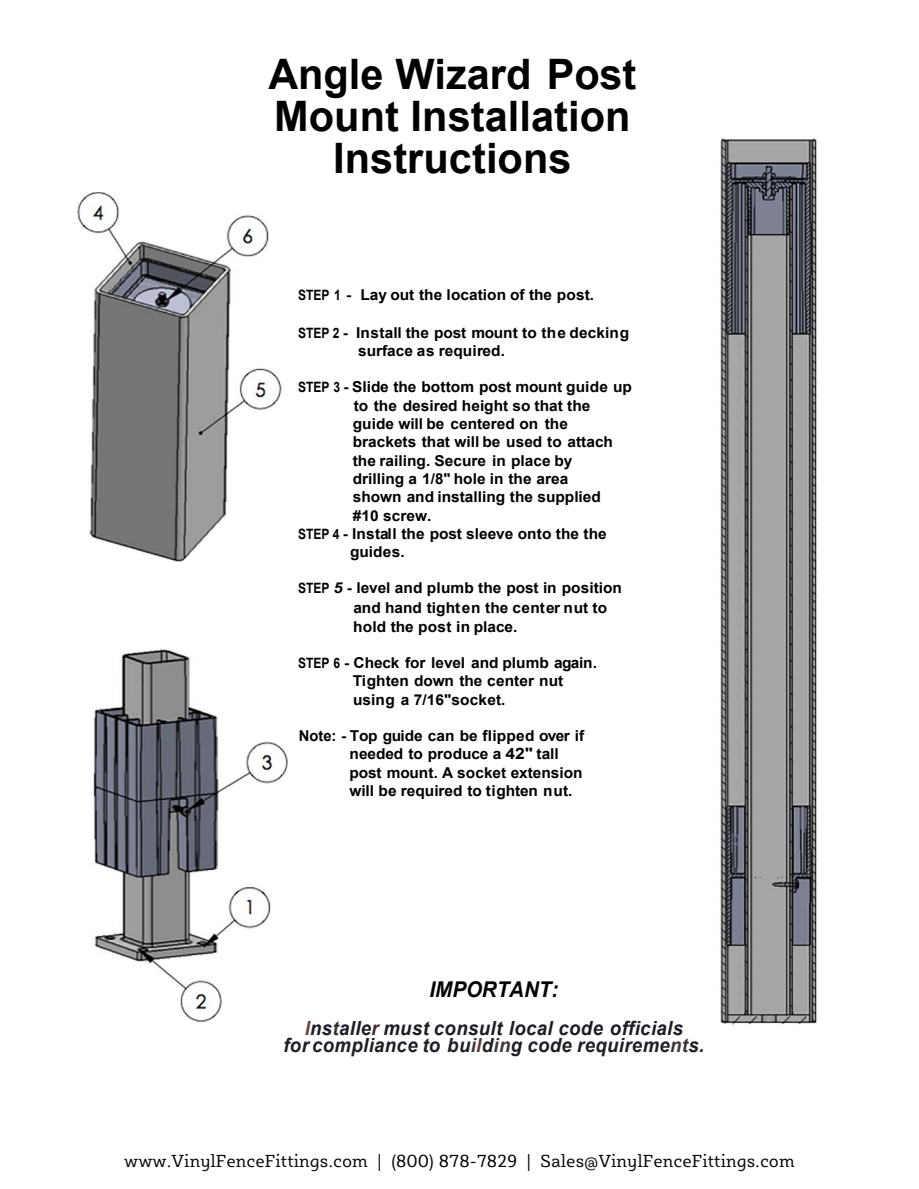
<style>
.page{position:relative;width:919px;height:1189px;background:#fff}
.page>*{position:absolute;margin:0;border:0;box-sizing:border-box;transform-origin:0 0}
.t1{font:700 42px/41.8px "Arial";color:#000;text-align:center}
.t2{font:italic 700 21.75px "Arial";color:#050205;scale:.94 1}
.t3{font:italic 700 19.5px/17.2px "Arial";letter-spacing:.02em;color:#1f1a25;text-align:center;scale:.95 1}
.t4{font:18px "Sybilla Pro";color:#000}
.t5{font:700 15px/18.1px "Arial";color:#000}
.s1{font-size:14.25px}
.s2{font-style:italic}
.s3{font-size:15.75px}
.s4{color:#6f473f}
.s5{color:#3c2c34}
.s6{color:#201d27}
.s7{color:#40343c}
.s8{color:#5f3733}
</style>
<div class="page">
<img style="left:77px;top:193px;width:204px;height:369px">
<img style="left:93px;top:649px;width:195px;height:373px">
<img style="left:719px;top:138px;width:99px;height:887px">
<h1 class="t1" style="left:268px;top:54px;width:369px">Angle Wizard Post<br>Mount Installation<br>Instructions</h1>
<p class="t5" style="left:298px;top:286px;width:298px"><span class="s1">STEP 1</span> - Lay out the location of the post.</p>
<p class="t5" style="left:358px;top:323px;width:272px;text-indent:-60px"><span class="s1">STEP 2</span> - Install the post mount to the decking surface as required.</p>
<p class="t5" style="left:298px;top:378px;width:335px"><span class="s1">STEP 3</span> - Slide the bottom post mount guide up</p>
<p class="t5" style="left:354px;top:396px;width:238px">to the desired height so that the</p>
<p class="t5" style="left:353px;top:415px;width:217px">guide will be centered on the</p>
<p class="t5" style="left:353px;top:433px;width:262px">brackets that will be used to attach</p>
<p class="t5" style="left:353px;top:451px;width:221px">the railing. Secure in place by</p>
<p class="t5" style="left:353px;top:470px;width:217px">drilling a 1 /8" hole in the area</p>
<p class="t5" style="left:353px;top:488px;width:250px">shown and installing the supplied</p>
<p class="t5" style="left:353px;top:506px;width:80px">#10 screw.</p>
<p class="t5" style="left:298px;top:524px;width:310px"><span class="s1">STEP 4</span> - Install the post sleeve onto the the</p>
<p class="t5" style="left:350px;top:543px;width:56px">guides.</p>
<p class="t5" style="left:353px;top:578px;width:270px;line-height:20px;text-indent:-55px"><span class="s1">STEP</span> <span class="s2">5</span> - level and plumb the post in position and hand tighten the center nut to</p>
<p class="t5" style="left:353px;top:617px;width:166px">hold the post in place.</p>
<p class="t5" style="left:353px;top:653px;width:245px;line-height:18.6px;text-indent:-55px"><span class="s1">STEP 6</span> - Check for level and plumb again.<br>Tighten down the center nut using a 7/16"socket.</p>
<p class="t5" style="left:349px;top:727px;width:236px;text-indent:-51px">Note: - Top guide can be flipped over if needed to produce a <span class="s3">42"</span> tall post mount. A socket extension will be required to tighten nut.</p>
<h2 class="t2" style="left:429px;top:975px;width:138px">IMPORTANT:</h2>
<h3 class="t3" style="left:283px;top:1019px;width:444px"><span class="s4">I</span>ns<span class="s5">t</span>alle<span class="s5">r</span> must consult local code officials<br><span class="s6">for compliance to bu</span><span class="s7">i</span><span class="s8">l</span><span class="s6">d</span><span class="s7">in</span><span class="s6">g code requireme</span><span class="s7">nt</span><span class="s6">s.</span></h3>
<p class="t4" style="left:124px;top:1149px;width:672px">www.VinylFenceFittings.com | (800) 878-7829 | Sales@VinylFenceFittings.com</p>
</div>
